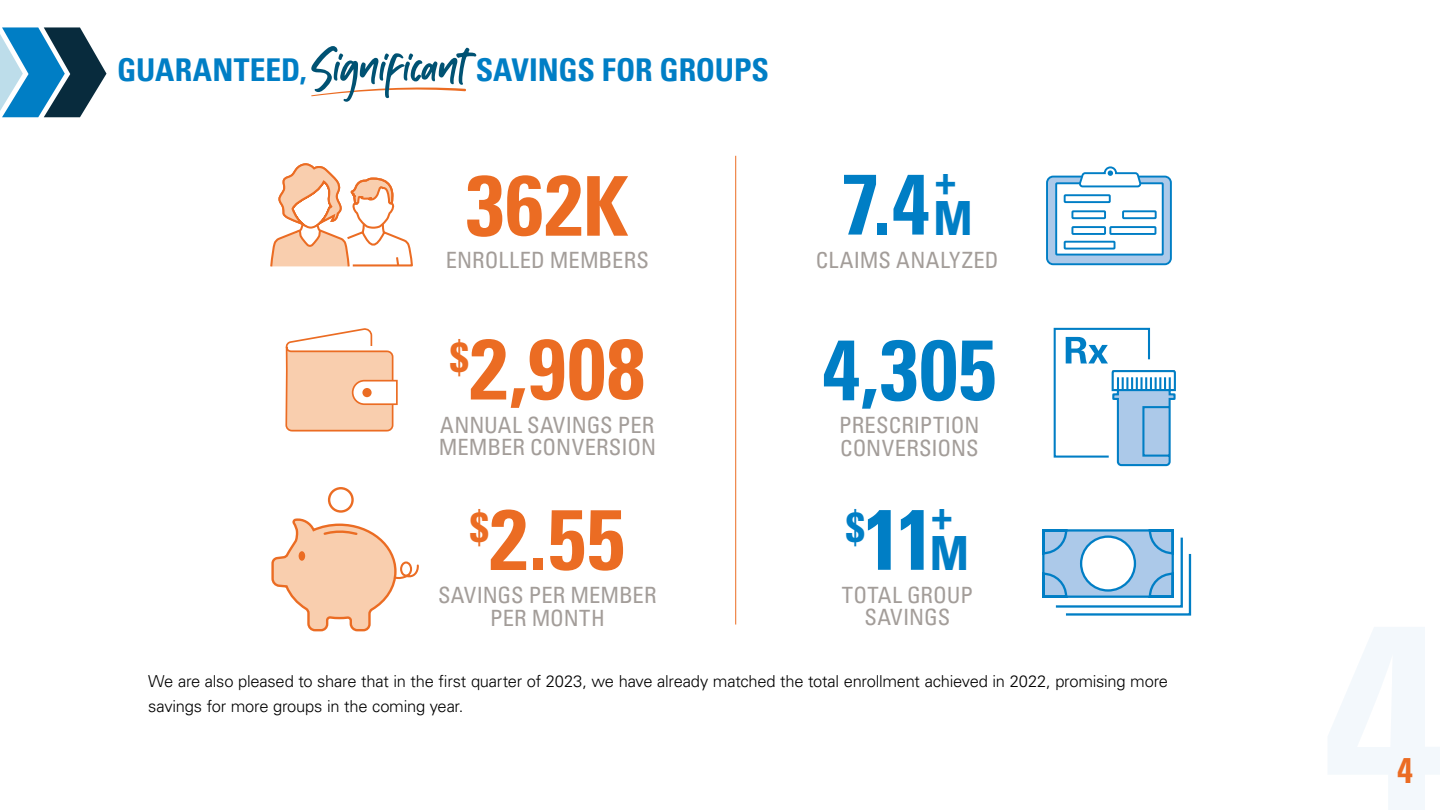
<style>
.page{position:relative;width:1440px;height:810px;background:#fff}
.page>*{position:absolute;margin:0;border:0;box-sizing:border-box;transform-origin:0 0}
.t1{font:700 condensed 85.43px "Univers LT Pro";letter-spacing:.015em;color:#eb6c23}
.t2{font:700 condensed 85.43px "Univers LT Pro";color:#007ec5}
.t3{font:72.75px "Kabut Hitam";color:#005273}
.t4{font:700 condensed 42px "Univers LT Pro";color:#007ec5}
.t5{font:700 condensed 35.4px "Univers LT Pro";color:#eb6c23}
.t6{font:700 condensed 31.5px "Univers LT Pro";letter-spacing:-.005em;color:#007ec5}
.t7{font:condensed 22.5px/22.5px "Univers LT Pro";letter-spacing:.005em;color:#a39d99}
.t8{font:300 16.5px/25.5px "Univers LT Pro 45";letter-spacing:-.015em;color:#000}
.s1{font-size:82.5px}
.s2{font-size:47.25px}
</style>
<div class="page">
<svg style="left:311px;top:87px;width:155px;height:9px"></svg>
<svg style="left:0;top:27px;width:107px;height:90px"></svg>
<hr style="left:735px;top:156px;width:1px;height:469px;background:#eb6c23">
<svg style="left:270px;top:163px;width:143px;height:104px"></svg>
<svg style="left:285px;top:328px;width:113px;height:103px"></svg>
<div style="left:362px;top:388px;width:10px;height:9px;background:#eb6c23;border-radius:50%"></div>
<svg style="left:271px;top:518px;width:148px;height:114px"></svg>
<svg style="left:329px;top:488px;width:24px;height:23px"></svg>
<div style="left:328px;top:487px;width:26px;height:26px;border:2px solid #eb6c23;border-radius:50%"></div>
<div style="left:1047px;top:177px;width:124px;height:87px;background:#acc9e9;border-radius:6px"></div>
<div style="left:1046px;top:176px;width:126px;height:89px;border:2px solid #007ec5;border-radius:6px"></div>
<svg style="left:1054px;top:166px;width:111px;height:90px"></svg>
<svg style="left:1042px;top:529px;width:150px;height:87px"></svg>
<svg style="left:1053px;top:327px;width:123px;height:140px"></svg>
<h3 class="t6" style="left:117px;top:51px;width:191px">GUARANTEED,</h3>
<h2 class="t3" style="left:313px;top:31px;width:157px">Significant</h2>
<h3 class="t6" style="left:476px;top:51px;width:295px">SAVINGS FOR GROUPS</h3>
<h1 class="t1" style="left:466px;top:153px;width:164px">362<span class="s1">K</span></h1>
<h3 class="t7" style="left:446px;top:248px;width:204px">ENROLLED MEMBERS</h3>
<h1 class="t1" style="left:450px;top:317px;width:197px"><sup>$</sup>2,908</h1>
<h3 class="t7" style="left:439px;top:413px;width:219px">ANNUAL SAVINGS PER<br>MEMBER CONVERSION</h3>
<h1 class="t1" style="left:470px;top:487px;width:157px"><sup>$</sup>2.55</h1>
<h3 class="t7" style="left:438px;top:583px;width:220px;text-align:center">SAVINGS PER MEMBER<br>PER MONTH</h3>
<h3 class="t4" style="left:935px;top:154px;width:22px">+</h3>
<h1 class="t2" style="left:841px;top:152px;width:133px">7.4<span class="s2">M</span></h1>
<h3 class="t7" style="left:816px;top:248px;width:184px">CLAIMS ANALYZED</h3>
<h1 class="t2" style="left:822px;top:318px;width:176px">4,305</h1>
<h3 class="t7" style="left:839px;top:414px;width:142px">PRESCRIPTION<br>CONVERSIONS</h3>
<h3 class="t4" style="left:932px;top:490px;width:22px">+</h3>
<h1 class="t2" style="left:846px;top:487px;width:125px"><sup>$</sup>11<span class="s2">M</span></h1>
<h3 class="t7" style="left:842px;top:583px;width:132px;text-align:center">TOTAL GROUP<br>SAVINGS</h3>
<p class="t8" style="left:148px;top:668px;width:1021px">We are also pleased to share that in the first quarter of 2023, we have already matched the total enrollment achieved in 2022, promising more savings for more groups in the coming year.</p>
<h3 class="t5" style="left:1397px;top:749px;width:17px">4</h3>
</div>
